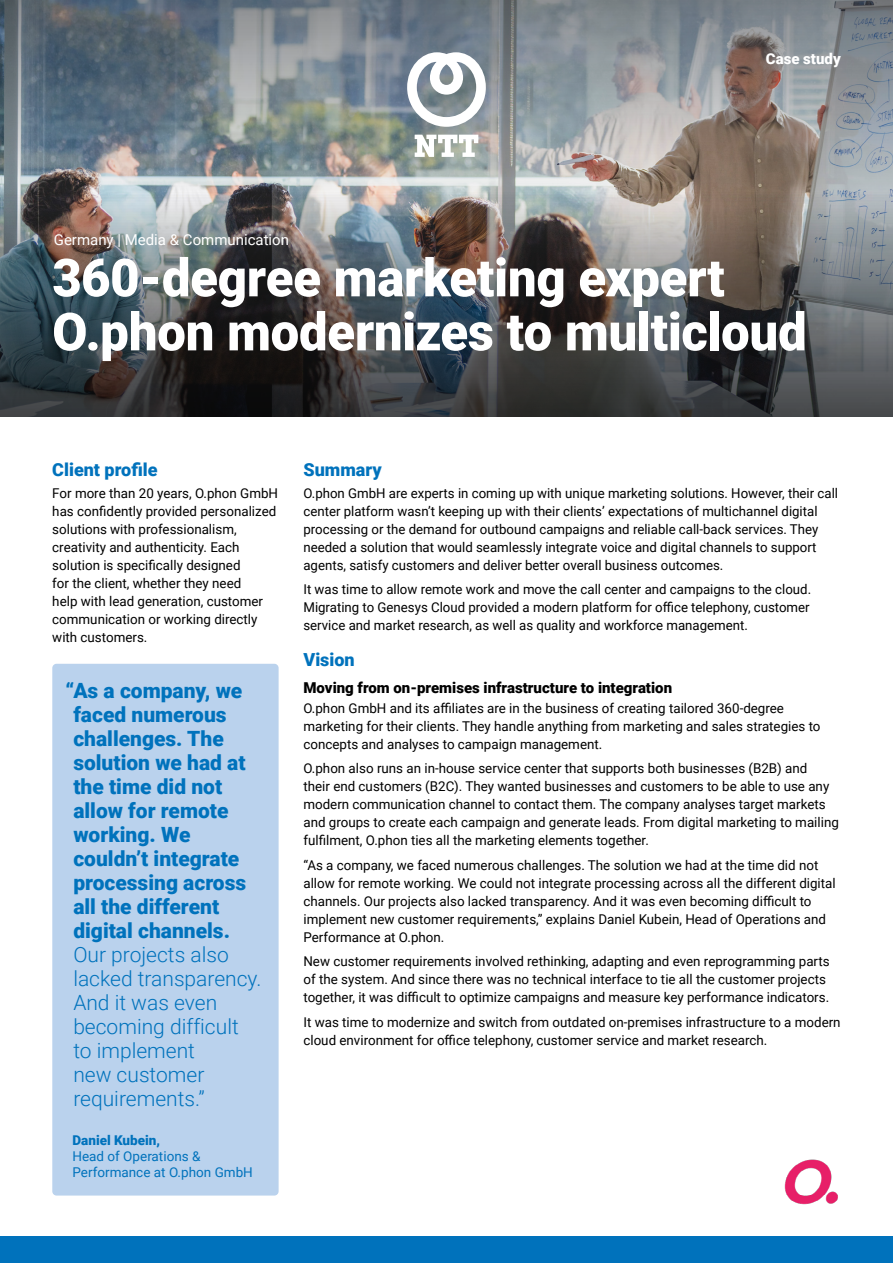
<style>
.page{position:relative;width:893px;height:1263px;background:#fff}
.page>*{position:absolute;margin:0;border:0;box-sizing:border-box;transform-origin:0 0}
.t1{font:900 52.5px/54px "Roboto";letter-spacing:-.005em;color:#fff}
.t2{font:900 21px/24px "Roboto";color:#0072bc}
.t3{font:300 21px/24px "Roboto";color:#0072bc}
.t4{font:900 18px "Roboto";color:#0072bc}
.t5{font:900 15px "Roboto";color:#000}
.t6{font:15px "Roboto";color:#fff}
.t7{font:900 15px "Roboto";color:#fff}
.t8{font:13.5px/18px "Roboto";color:#000}
.t9{font:13.5px/16.2px "Roboto";color:#0072bc}
.t10{font:900 13.5px "Roboto";color:#0072bc}
</style>
<div class="page">
<svg style="left:0;top:393px;width:893px;height:24px;background:#303133"></svg>
<img style="left:0;top:0;width:893px;height:393px">
<div style="left:52px;top:664px;width:227px;height:531px;background:#bad2ed;border-radius:4px"></div>
<div style="left:0;top:1236px;width:893px;height:27px;background:#0072bc"></div>
<svg style="left:415px;top:135px;width:63px;height:22px"></svg>
<svg style="left:407px;top:52px;width:79px;height:75px"></svg>
<img style="left:784px;top:1159px;width:54px;height:46px">
<p class="t7" style="left:766px;top:48px;width:76px">Case study</p>
<p class="t6" style="left:54px;top:229px;width:237px">Germany | Media &amp; Communication</p>
<h1 class="t1" style="left:52px;top:249px;width:756px">360-degree marketing expert<br>O.phon modernizes to multicloud</h1>
<h3 class="t4" style="left:52px;top:457px;width:107px">Client profile</h3>
<p class="t8" style="left:52px;top:484px;width:227px">For more than 20 years, O.phon GmbH has confidently provided personalized solutions with professionalism, creativity and authenticity. Each solution is specifically designed<br>for the client, whether they need<br>help with lead generation, customer communication or working directly with customers.</p>
<h2 class="t2" style="left:73px;top:678px;width:174px;text-indent:-8px">“As a company, we faced numerous challenges. The solution we had at the time did not allow for remote working. We couldn’t integrate processing across all the different digital channels.</h2>
<h2 class="t3" style="left:73px;top:942px;width:190px">Our projects also lacked transparency.<br>And it was even becoming difficult to implement<br>new customer requirements.”</h2>
<p class="t10" style="left:73px;top:1130px;width:89px">Daniel Kubein,</p>
<p class="t9" style="left:73px;top:1147px;width:182px">Head of Operations &amp;<br>Performance at O.phon GmbH</p>
<h3 class="t4" style="left:303px;top:457px;width:80px">Summary</h3>
<p class="t8" style="left:303px;top:484px;width:536px">O.phon GmbH are experts in coming up with unique marketing solutions. However, their call center platform wasn’t keeping up with their clients’ expectations of multichannel digital processing or the demand for outbound campaigns and reliable call-back services. They needed a solution that would seamlessly integrate voice and digital channels to support agents, satisfy customers and deliver better overall business outcomes.</p>
<p class="t8" style="left:303px;top:580px;width:509px;text-align:justify">It was time to allow remote work and move the call center and campaigns to the cloud.<br>Migrating to Genesys Cloud provided a modern platform for office telephony, customer service and market research, as well as quality and workforce management.</p>
<h3 class="t4" style="left:303px;top:647px;width:53px">Vision</h3>
<p class="t5" style="left:303px;top:677px;width:370px">Moving from on-premises infrastructure to integration</p>
<p class="t8" style="left:303px;top:699px;width:519px">O.phon GmbH and its affiliates are in the business of creating tailored 360-degree marketing for their clients. They handle anything from marketing and sales strategies to concepts and analyses to campaign management.</p>
<p class="t8" style="left:303px;top:759px;width:537px">O.phon also runs an in-house service center that supports both businesses (B2B) and<br>their end customers (B2C). They wanted businesses and customers to be able to use any modern communication channel to contact them. The company analyses target markets and groups to create each campaign and generate leads. From digital marketing to mailing fulfilment, O.phon ties all the marketing elements together.</p>
<p class="t8" style="left:303px;top:855px;width:534px">“As a company, we faced numerous challenges. The solution we had at the time did not allow for remote working. We could not integrate processing across all the different digital channels. Our projects also lacked transparency. And it was even becoming difficult to implement new customer requirements,” explains Daniel Kubein, Head of Operations and Performance at O.phon.</p>
<p class="t8" style="left:303px;top:952px;width:528px">New customer requirements involved rethinking, adapting and even reprogramming parts of the system. And since there was no technical interface to tie all the customer projects together, it was difficult to optimize campaigns and measure key performance indicators.</p>
<p class="t8" style="left:303px;top:1012px;width:539px">It was time to modernize and switch from outdated on-premises infrastructure to a modern cloud environment for office telephony, customer service and market research.</p>
</div>
